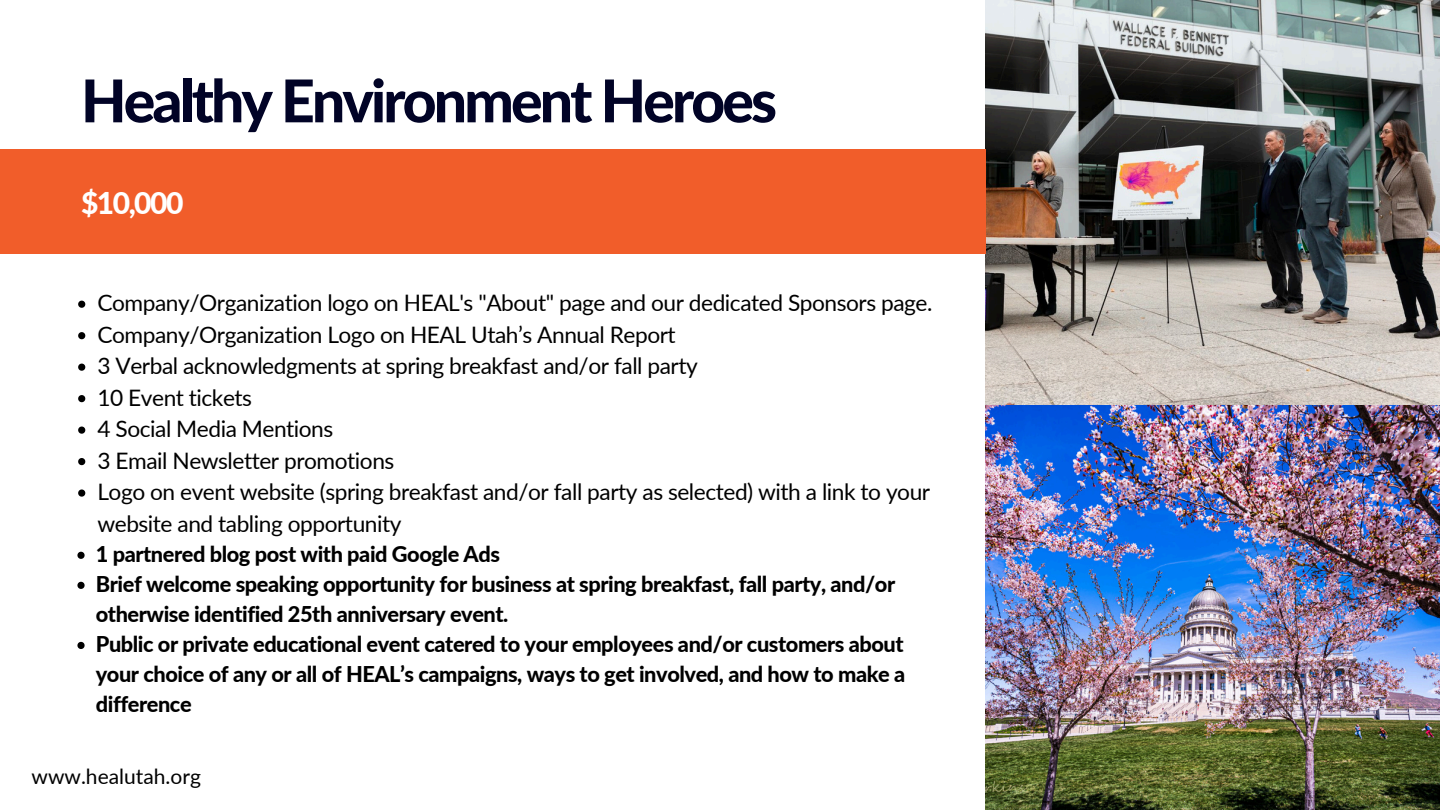
<style>
.page{position:relative;width:1440px;height:810px;background:#fff}
.page>*{position:absolute;margin:0;border:0;box-sizing:border-box;transform-origin:0 0}
.t1{font:800 59px "Lato";letter-spacing:-.05em;color:#010326}
.t2{font:800 30px "Lato";color:#fff}
.t3{font:22.7px/31.5px "Lato";letter-spacing:-.02em;color:#000}
.t4{font:800 21.7px/30px "Lato";letter-spacing:-.02em;color:#000}
.t5{font:21px "Lato";color:#000}
</style>
<div class="page">
<img style="left:985px;top:0;width:455px;height:810px">
<div style="left:0;top:149px;width:985px;height:105px;background:#f15d2a"></div>
<svg style="left:78px;top:301px;width:7px;height:7px"></svg>
<svg style="left:78px;top:332px;width:7px;height:7px"></svg>
<svg style="left:78px;top:364px;width:7px;height:7px"></svg>
<svg style="left:78px;top:395px;width:7px;height:7px"></svg>
<svg style="left:78px;top:427px;width:7px;height:7px"></svg>
<svg style="left:78px;top:458px;width:7px;height:7px"></svg>
<svg style="left:78px;top:489px;width:7px;height:8px"></svg>
<svg style="left:77px;top:552px;width:8px;height:7px"></svg>
<svg style="left:77px;top:582px;width:8px;height:7px"></svg>
<svg style="left:77px;top:642px;width:8px;height:7px"></svg>
<h1 class="t1" style="left:81px;top:64px;width:698px">Healthy Environment Heroes</h1>
<h2 class="t2" style="left:81px;top:184px;width:104px">$10,000</h2>
<p class="t3" style="left:97px;top:287px;width:837px">Company/Organization logo on HEAL's "About" page and our dedicated Sponsors page.</p>
<p class="t3" style="left:97px;top:318px;width:580px">Company/Organization Logo on HEAL Utah’s Annual Report</p>
<p class="t3" style="left:97px;top:350px;width:602px">3 Verbal acknowledgments at spring breakfast and/or fall party</p>
<p class="t3" style="left:97px;top:381px;width:156px">10 Event tickets</p>
<p class="t3" style="left:97px;top:413px;width:237px">4 Social Media Mentions</p>
<p class="t3" style="left:97px;top:444px;width:298px">3 Email Newsletter promotions</p>
<p class="t3" style="left:97px;top:476px;width:834px">Logo on event website (spring breakfast and/or fall party as selected) with a link to your website and tabling opportunity</p>
<p class="t4" style="left:96px;top:538px;width:406px">1 partnered blog post with paid Google Ads</p>
<p class="t4" style="left:96px;top:568px;width:801px">Brief welcome speaking opportunity for business at spring breakfast, fall party, and/or otherwise identified 25th anniversary event.</p>
<p class="t4" style="left:96px;top:628px;width:811px;text-align:justify">Public or private educational event catered to your employees and/or customers about your choice of any or all of HEAL’s campaigns, ways to get involved, and how to make a difference</p>
<p class="t5" style="left:32px;top:763px;width:171px">www.healutah.org</p>
</div>
